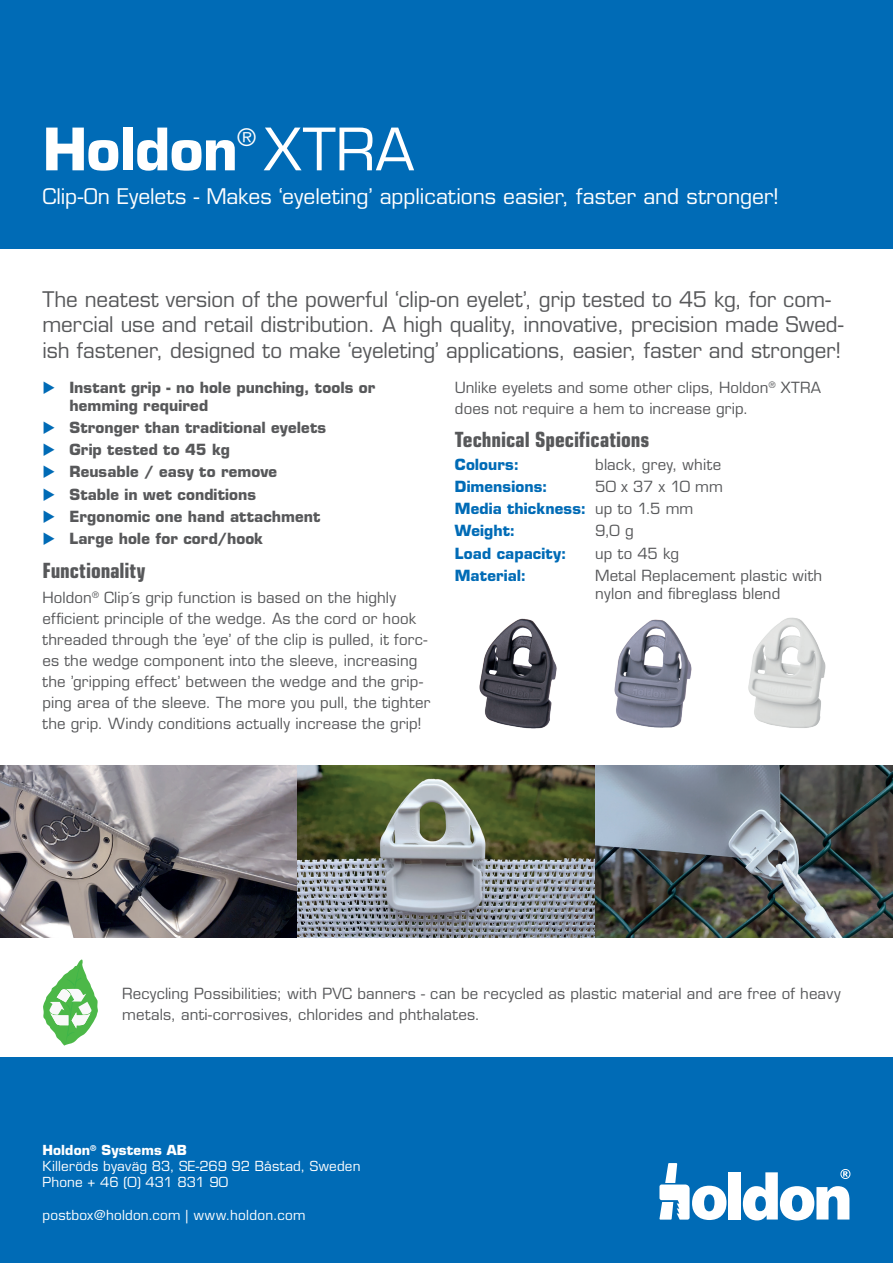
<style>
.page{position:relative;width:893px;height:1263px;background:#fff}
.page>*{position:absolute;margin:0;border:0;box-sizing:border-box;transform-origin:0 0}
.t1{font:700 57px "Eurostile LT Std";letter-spacing:-.01em;color:#fff}
.t2{font:57px "Eurostile LT Std";color:#fff}
.t3{font:23.55px "Eurostile LT Std";color:#fff}
.Lead{font:21px/25.2px "Eurostile LT Std";letter-spacing:-.005em;color:#57585a}
.t4{font:21px "Eurostile LT Std";color:#fff}
.t5{font:700 condensed 21px "Eurostile LT Std";letter-spacing:-.005em;color:#57585a}
.Paragraph{font:15px/21px "Eurostile LT Std";letter-spacing:.01em;color:#57585a}
.t6{font:700 15px/18px "Eurostile LT Std";letter-spacing:.005em;color:#57585a}
.Technical_data_list{font:15px/18px "Eurostile LT Std";letter-spacing:.005em;color:#57585a}
.Technical_data_list-2{font:700 15px "Eurostile LT Std";letter-spacing:.005em;color:#006bb6}
.t7{font:13.5px "Eurostile LT Std";letter-spacing:.015em;color:#fff}
.t8{font:700 13.5px "Eurostile LT Std";letter-spacing:.01em;color:#fff}
.s1{font-weight:400;color:#57585a}
</style>
<div class="page">
<div style="left:0;top:1057px;width:893px;height:206px;background:#006bb6"></div>
<div style="left:0;top:0;width:893px;height:249px;background:#006bb6"></div>
<div style="left:729px;top:1172px;width:12px;height:47px;background:#fff"></div>
<svg style="left:743px;top:1169px;width:107px;height:51px"></svg>
<svg style="left:659px;top:1163px;width:68px;height:57px"></svg>
<img style="left:479px;top:617px;width:347px;height:112px">
<img style="left:0;top:765px;width:893px;height:173px">
<svg style="left:43px;top:959px;width:55px;height:87px"></svg>
<p class="t1" style="left:43px;top:114px;width:197px">Holdon</p>
<p class="t3" style="left:237px;top:124px;width:20px">®</p>
<p class="t2" style="left:264px;top:115px;width:152px">XTRA</p>
<p class="t4" style="left:43px;top:184px;width:738px">Clip-On Eyelets - Makes ‘eyeleting’ applications easier, faster and stronger!</p>
<p class="Lead" style="left:43px;top:287px;width:802px">The neatest version of the powerful ‘clip-on eyelet’, grip tested to 45 kg, for com&shy;mercial use and retail distribution. A high quality, innovative, precision made Swed&shy;ish fastener, designed to make ‘eyeleting’ applications, easier, faster and stronger!</p>
<p class="t6" style="left:70px;top:378px;width:307px">Instant grip - no hole punching, tools or hemming required</p>
<p class="t6" style="left:70px;top:418px;width:258px">Stronger than traditional eyelets</p>
<p class="t6" style="left:70px;top:440px;width:162px">Grip tested to 45 kg</p>
<p class="t6" style="left:70px;top:463px;width:209px">Reusable / easy to remove</p>
<p class="t6" style="left:70px;top:485px;width:188px">Stable in wet conditions</p>
<p class="t6" style="left:70px;top:507px;width:253px">Ergonomic one hand attachment</p>
<p class="t6" style="left:70px;top:529px;width:195px">Large hole for cord/hook</p>
<h1 class="t5" style="left:43px;top:557px;width:104px">Functionality</h1>
<p class="Paragraph" style="left:43px;top:587px;width:389px">Holdon<sup>®</sup> Clip´s grip function is based on the highly efficient principle of the wedge. As the cord or hook threaded through the ’eye’ of the clip is pulled, it forc&shy;es the wedge component into the sleeve, increasing the ’gripping effect’ between the wedge and the grip&shy;ping area of the sleeve. The more you pull, the tighter the grip. Windy conditions actually increase the grip!</p>
<p class="Paragraph" style="left:455px;top:377px;width:368px">Unlike eyelets and some other clips, Holdon<sup>®</sup> XTRA does not require a hem to increase grip.</p>
<h1 class="t5" style="left:455px;top:427px;width:196px">Technical Specifications</h1>
<p class="Technical_data_list-2" style="left:455px;top:455px;width:66px">Colours:</p>
<p class="Technical_data_list" style="left:595px;top:455px;width:127px">black, grey, white</p>
<p class="Technical_data_list-2" style="left:455px;top:477px;width:94px">Dimensions:</p>
<p class="Technical_data_list" style="left:595px;top:477px;width:129px">50 x 37 x 10 mm</p>
<p class="Technical_data_list-2" style="left:455px;top:499px;width:240px">Media thickness: <span class="s1">up to 1.5 mm</span></p>
<p class="Technical_data_list-2" style="left:455px;top:521px;width:62px">Weight:</p>
<p class="Technical_data_list" style="left:595px;top:522px;width:40px">9,0 g</p>
<p class="Technical_data_list-2" style="left:455px;top:544px;width:113px">Load capacity:</p>
<p class="Technical_data_list" style="left:595px;top:544px;width:85px">up to 45 kg</p>
<p class="Technical_data_list-2" style="left:455px;top:566px;width:73px">Material:</p>
<p class="Technical_data_list" style="left:595px;top:566px;width:229px">Metal Replacement plastic with nylon and fibreglass blend</p>
<p class="Paragraph" style="left:122px;top:983px;width:720px">Recycling Possibilities; with PVC banners - can be recycled as plastic material and are free of heavy metals, anti-corrosives, chlorides and phthalates.</p>
<p class="t8" style="left:43px;top:1142px;width:146px">Holdon<sup>®</sup> Systems AB</p>
<p class="t7" style="left:43px;top:1158px;width:319px">Killeröds byaväg 83, SE-269 92 Båstad, Sweden</p>
<p class="t7" style="left:43px;top:1174px;width:187px">Phone + 46 (0) 431 831 90</p>
<p class="t7" style="left:43px;top:1207px;width:264px">postbox@holdon.com | www.holdon.com</p>
</div>
